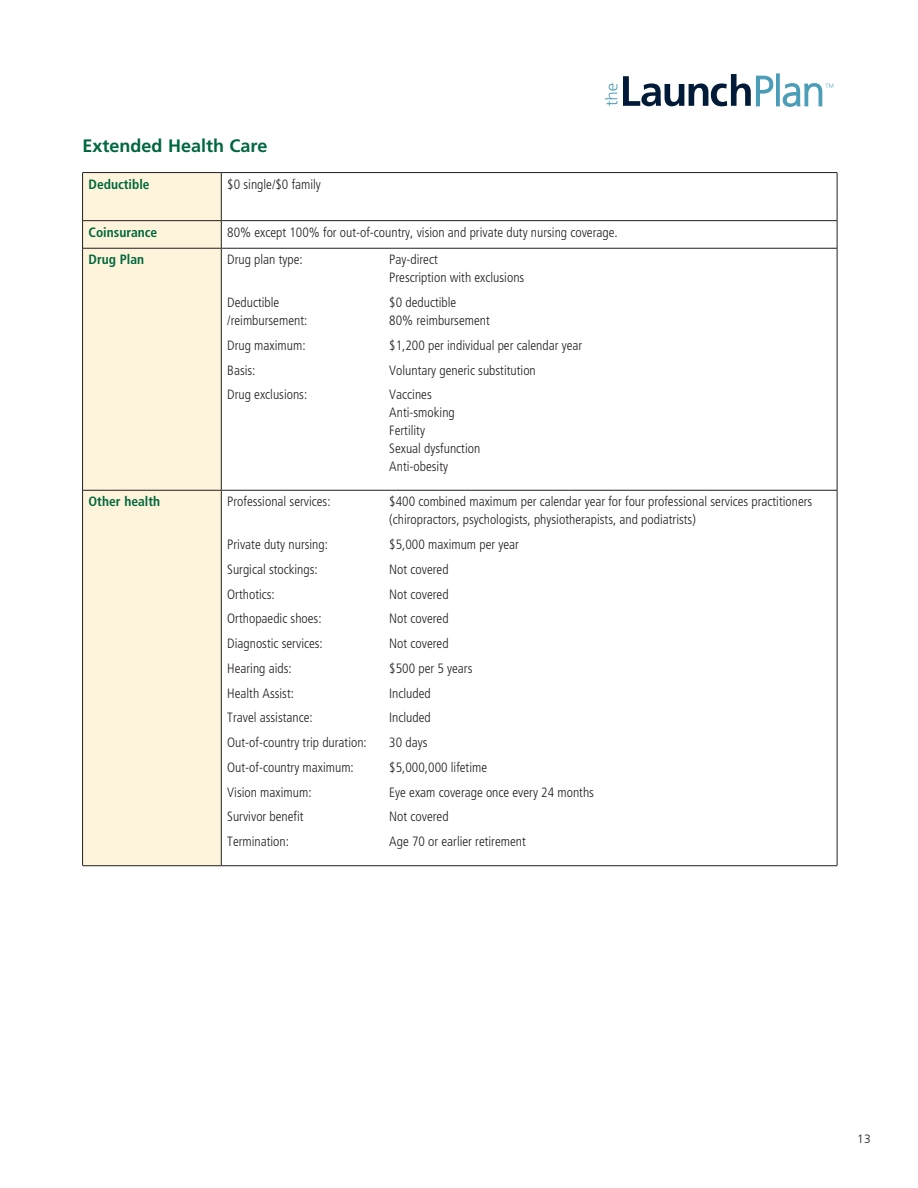
<style>
.page{position:relative;width:918px;height:1188px;background:#fff}
.page>*{position:absolute;margin:0;border:0;box-sizing:border-box;transform-origin:0 0}
.Inside___subhead_bol{font:700 18px "Frutiger";color:#00673e}
.Chart_-_Body{font:300 condensed 13.5px/18px "Frutiger";color:#231f20}
.chart_table_body_bol{font:700 condensed 13.5px "Frutiger";color:#00673e}
.t1{font:300 12px "Frutiger";color:#231f20}
</style>
<div class="page">
<svg style="left:83px;top:173px;width:138px;height:692px;background:#fbf1d8"></svg>
<hr style="left:82px;top:172px;width:139px;height:1px;background:#231f20">
<hr style="left:221px;top:172px;width:616px;height:1px;background:#231f20">
<hr style="left:83px;top:220px;width:138px;height:1px;background:#231f20">
<hr style="left:221px;top:220px;width:616px;height:1px;background:#231f20">
<hr style="left:83px;top:248px;width:138px;height:1px;background:#231f20">
<hr style="left:221px;top:248px;width:616px;height:1px;background:#231f20">
<hr style="left:83px;top:490px;width:138px;height:1px;background:#231f20">
<hr style="left:221px;top:490px;width:616px;height:1px;background:#231f20">
<hr style="left:82px;top:865px;width:139px;height:1px;background:#231f20">
<hr style="left:221px;top:865px;width:616px;height:1px;background:#231f20">
<hr style="left:82px;top:173px;width:1px;height:48px;background:#231f20">
<hr style="left:221px;top:173px;width:1px;height:47px;background:#231f20">
<hr style="left:837px;top:173px;width:1px;height:48px;background:#231f20">
<svg style="left:82px;top:221px;width:1px;height:27px"></svg>
<svg style="left:221px;top:221px;width:1px;height:27px"></svg>
<svg style="left:837px;top:221px;width:1px;height:27px"></svg>
<hr style="left:82px;top:248px;width:1px;height:242px;background:#231f20">
<hr style="left:221px;top:249px;width:1px;height:241px;background:#231f20">
<hr style="left:837px;top:248px;width:1px;height:242px;background:#231f20">
<hr style="left:82px;top:490px;width:1px;height:375px;background:#231f20">
<hr style="left:221px;top:491px;width:1px;height:374px;background:#231f20">
<hr style="left:837px;top:490px;width:1px;height:375px;background:#231f20">
<svg style="left:623px;top:74px;width:151px;height:33px"></svg>
<svg style="left:776px;top:73px;width:4px;height:33px"></svg>
<svg style="left:605px;top:84px;width:12px;height:22px"></svg>
<svg style="left:782px;top:83px;width:51px;height:24px"></svg>
<p class="Inside___subhead_bol" style="left:82px;top:135px;width:187px">Extended Health Care</p>
<p class="chart_table_body_bol" style="left:89px;top:176px;width:63px">Deductible</p>
<p class="Chart_-_Body" style="left:227px;top:175px;width:95px">$0 single/$0 family</p>
<p class="chart_table_body_bol" style="left:89px;top:224px;width:70px">Coinsurance</p>
<p class="Chart_-_Body" style="left:227px;top:223px;width:392px">80% except 100% for out-of-country, vision and private duty nursing coverage.</p>
<p class="chart_table_body_bol" style="left:89px;top:252px;width:57px">Drug Plan</p>
<p class="Chart_-_Body" style="left:227px;top:251px;width:77px">Drug plan type:</p>
<p class="Chart_-_Body" style="left:389px;top:251px;width:137px">Pay-direct<br>Prescription with exclusions</p>
<p class="Chart_-_Body" style="left:227px;top:294px;width:54px">Deductible</p>
<p class="Chart_-_Body" style="left:389px;top:294px;width:68px">$0 deductible</p>
<p class="Chart_-_Body" style="left:227px;top:312px;width:82px">/reimbursement:</p>
<p class="Chart_-_Body" style="left:389px;top:312px;width:102px">80% reimbursement</p>
<p class="Chart_-_Body" style="left:227px;top:336px;width:80px">Drug maximum:</p>
<p class="Chart_-_Body" style="left:389px;top:336px;width:194px">$1,200 per individual per calendar year</p>
<p class="Chart_-_Body" style="left:227px;top:361px;width:30px">Basis:</p>
<p class="Chart_-_Body" style="left:389px;top:361px;width:148px">Voluntary generic substitution</p>
<p class="Chart_-_Body" style="left:227px;top:386px;width:82px">Drug exclusions:</p>
<p class="Chart_-_Body" style="left:389px;top:386px;width:93px">Vaccines<br>Anti-smoking<br>Fertility<br>Sexual dysfunction<br>Anti-obesity</p>
<p class="chart_table_body_bol" style="left:89px;top:494px;width:73px">Other health</p>
<p class="Chart_-_Body" style="left:227px;top:493px;width:105px">Professional services:</p>
<p class="Chart_-_Body" style="left:389px;top:493px;width:424px">$400 combined maximum per calendar year for four professional services practitioners (chiropractors, psychologists, physiotherapists, and podiatrists)</p>
<p class="Chart_-_Body" style="left:227px;top:536px;width:102px">Private duty nursing:</p>
<p class="Chart_-_Body" style="left:389px;top:536px;width:131px">$5,000 maximum per year</p>
<p class="Chart_-_Body" style="left:227px;top:560px;width:92px">Surgical stockings:</p>
<p class="Chart_-_Body" style="left:389px;top:560px;width:61px">Not covered</p>
<p class="Chart_-_Body" style="left:227px;top:585px;width:49px">Orthotics:</p>
<p class="Chart_-_Body" style="left:389px;top:585px;width:61px">Not covered</p>
<p class="Chart_-_Body" style="left:227px;top:610px;width:96px">Orthopaedic shoes:</p>
<p class="Chart_-_Body" style="left:389px;top:610px;width:61px">Not covered</p>
<p class="Chart_-_Body" style="left:227px;top:635px;width:97px">Diagnostic services:</p>
<p class="Chart_-_Body" style="left:389px;top:635px;width:61px">Not covered</p>
<p class="Chart_-_Body" style="left:227px;top:659px;width:66px">Hearing aids:</p>
<p class="Chart_-_Body" style="left:389px;top:659px;width:85px">$500 per 5 years</p>
<p class="Chart_-_Body" style="left:227px;top:684px;width:68px">Health Assist:</p>
<p class="Chart_-_Body" style="left:389px;top:684px;width:43px">Included</p>
<p class="Chart_-_Body" style="left:227px;top:709px;width:87px">Travel assistance:</p>
<p class="Chart_-_Body" style="left:389px;top:709px;width:43px">Included</p>
<p class="Chart_-_Body" style="left:227px;top:734px;width:141px">Out-of-country trip duration:</p>
<p class="Chart_-_Body" style="left:389px;top:734px;width:40px">30 days</p>
<p class="Chart_-_Body" style="left:227px;top:758px;width:128px">Out-of-country maximum:</p>
<p class="Chart_-_Body" style="left:389px;top:758px;width:99px">$5,000,000 lifetime</p>
<p class="Chart_-_Body" style="left:227px;top:783px;width:86px">Vision maximum:</p>
<p class="Chart_-_Body" style="left:389px;top:783px;width:206px">Eye exam coverage once every 24 months</p>
<p class="Chart_-_Body" style="left:227px;top:808px;width:78px">Survivor benefit</p>
<p class="Chart_-_Body" style="left:389px;top:808px;width:61px">Not covered</p>
<p class="Chart_-_Body" style="left:227px;top:833px;width:63px">Termination:</p>
<p class="Chart_-_Body" style="left:389px;top:833px;width:138px">Age 70 or earlier retirement</p>
<p class="t1" style="left:857px;top:1132px;width:15px">13</p>
</div>
